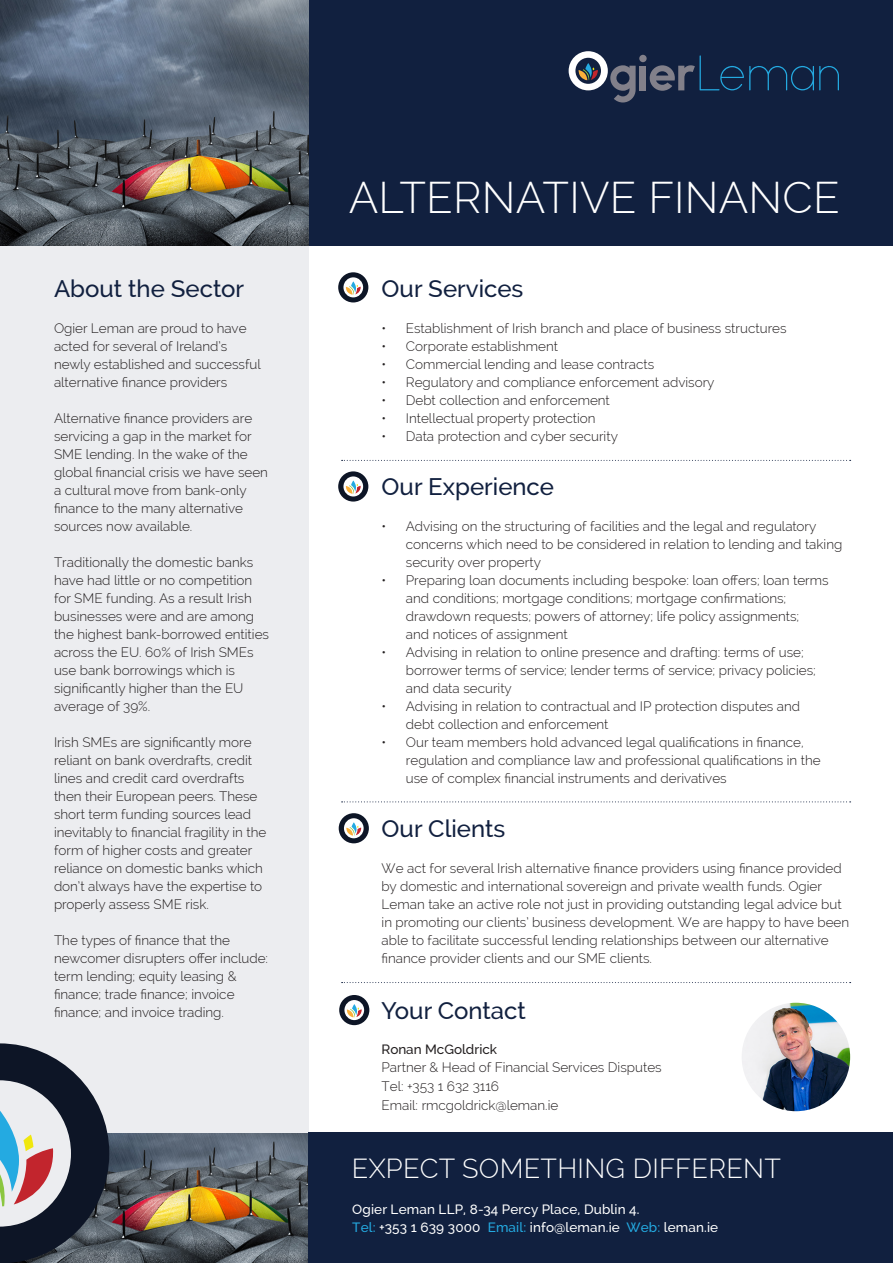
<style>
.page{position:relative;width:893px;height:1263px;background:#fff}
.page>*{position:absolute;margin:0;border:0;box-sizing:border-box;transform-origin:0 0}
.t1{font:300 43.5px "Raleway";letter-spacing:.005em;color:#fff}
.t2{font:300 27px "Raleway";letter-spacing:.01em;color:#fff}
.t3{font:500 24px "Raleway";color:#11203f}
.t4{font:300 13.5px/18px "Raleway";color:#231f20}
.t5{font:500 13.5px "Raleway";letter-spacing:.01em;color:#fff}
.t6{font:500 13.5px "Raleway";color:#231f20}
.s1{color:#24aae1}
</style>
<div class="page">
<img style="left:109px;top:1132px;width:199px;height:131px">
<div style="left:308px;top:0;width:585px;height:246px;background:#11203f"></div>
<div style="left:0;top:238px;width:308px;height:894px;background:#ecedf0"></div>
<img style="left:0;top:0;width:308px;height:246px">
<div style="left:308px;top:1132px;width:585px;height:131px;background:#11203f"></div>
<svg style="left:342px;top:460px;width:509px;height:1px"></svg>
<svg style="left:342px;top:801px;width:509px;height:1px"></svg>
<svg style="left:342px;top:982px;width:509px;height:1px"></svg>
<img style="left:742px;top:1003px;width:108px;height:108px;border-radius:54px">
<svg style="left:0;top:1043px;width:109px;height:220px"></svg>
<div style="left:640px;top:66px;width:6px;height:24px;background:#82808a"></div>
<div style="left:639px;top:55px;width:8px;height:7px;background:#82808a;border-radius:50%"></div>
<svg style="left:569px;top:51px;width:67px;height:51px"></svg>
<svg style="left:650px;top:55px;width:189px;height:36px"></svg>
<svg style="left:338px;top:272px;width:30px;height:30px"></svg>
<svg style="left:339px;top:813px;width:30px;height:30px"></svg>
<svg style="left:339px;top:995px;width:30px;height:30px"></svg>
<svg style="left:338px;top:471px;width:30px;height:31px"></svg>
<p class="t3" style="left:54px;top:274px;width:192px">About the Sector</p>
<p class="t4" style="left:54px;top:319px;width:208px">Ogier Leman are proud to have acted for several of Ireland’s newly established and successful alternative finance providers</p>
<p class="t4" style="left:54px;top:409px;width:216px">Alternative finance providers are servicing a gap in the market for<br>SME lending. In the wake of the global financial crisis we have seen a cultural move from bank-only finance to the many alternative sources now available.</p>
<p class="t4" style="left:54px;top:553px;width:217px">Traditionally the domestic banks have had little or no competition for SME funding. As a result Irish businesses were and are among the highest bank-borrowed entities across the EU. 60% of Irish SMEs use bank borrowings which is significantly higher than the EU average of 39%.</p>
<p class="t4" style="left:54px;top:733px;width:214px">Irish SMEs are significantly more reliant on bank overdrafts, credit lines and credit card overdrafts then their European peers. These short term funding sources lead inevitably to financial fragility in the form of higher costs and greater reliance on domestic banks which don’t always have the expertise to properly assess SME risk.</p>
<p class="t4" style="left:54px;top:931px;width:216px">The types of finance that the newcomer disrupters offer include: term lending; equity leasing &amp; finance; trade finance; invoice finance; and invoice trading.</p>
<p class="t1" style="left:349px;top:172px;width:493px">ALTERNATIVE FINANCE</p>
<p class="t3" style="left:382px;top:274px;width:143px">Our Services</p>
<p class="t4" style="left:382px;top:319px;width:406px">• Establishment of Irish branch and place of business structures</p>
<p class="t4" style="left:382px;top:337px;width:178px">• Corporate establishment</p>
<p class="t4" style="left:382px;top:355px;width:274px">• Commercial lending and lease contracts</p>
<p class="t4" style="left:382px;top:373px;width:334px">• Regulatory and compliance enforcement advisory</p>
<p class="t4" style="left:382px;top:391px;width:230px">• Debt collection and enforcement</p>
<p class="t4" style="left:382px;top:409px;width:215px">• Intellectual property protection</p>
<p class="t4" style="left:382px;top:427px;width:238px">• Data protection and cyber security</p>
<p class="t3" style="left:382px;top:472px;width:174px">Our Experience</p>
<p class="t4" style="left:406px;top:517px;width:438px;text-indent:-24px">• Advising on the structuring of facilities and the legal and regulatory concerns which need to be considered in relation to lending and taking security over property</p>
<p class="t4" style="left:382px;top:571px;width:449px">• Preparing loan documents including bespoke: loan offers; loan terms</p>
<p class="t4" style="left:406px;top:589px;width:395px">and conditions; mortgage conditions; mortgage confirmations; drawdown requests; powers of attorney; life policy assignments;</p>
<p class="t4" style="left:406px;top:625px;width:163px">and notices of assignment</p>
<p class="t4" style="left:382px;top:643px;width:424px">• Advising in relation to online presence and drafting: terms of use;</p>
<p class="t4" style="left:406px;top:661px;width:411px">borrower terms of service; lender terms of service; privacy policies; and data security</p>
<p class="t4" style="left:406px;top:697px;width:396px;text-indent:-24px">• Advising in relation to contractual and IP protection disputes and debt collection and enforcement</p>
<p class="t4" style="left:406px;top:733px;width:416px;text-indent:-24px">• Our team members hold advanced legal qualifications in finance, regulation and compliance law and professional qualifications in the use of complex financial instruments and derivatives</p>
<p class="t3" style="left:382px;top:814px;width:125px">Our Clients</p>
<p class="t4" style="left:382px;top:859px;width:469px">We act for several Irish alternative finance providers using finance provided by domestic and international sovereign and private wealth funds. Ogier Leman take an active role not just in providing outstanding legal advice but in promoting our clients’ business development. We are happy to have been able to facilitate successful lending relationships between our alternative finance provider clients and our SME clients.</p>
<p class="t3" style="left:382px;top:997px;width:146px">Your Contact</p>
<p class="t6" style="left:382px;top:1041px;width:117px">Ronan McGoldrick</p>
<p class="t4" style="left:382px;top:1058px;width:282px">Partner &amp; Head of Financial Services Disputes</p>
<p class="t4" style="left:382px;top:1077px;width:119px">Tel: +353 1 632 3116</p>
<p class="t4" style="left:382px;top:1096px;width:178px">Email: rmcgoldrick@leman.ie</p>
<p class="t2" style="left:352px;top:1152px;width:431px">EXPECT SOMETHING DIFFERENT</p>
<p class="t5" style="left:352px;top:1202px;width:289px">Ogier Leman LLP, 8-34 Percy Place, Dublin 4.</p>
<p class="t5" style="left:352px;top:1220px;width:367px"><span class="s1">Tel:</span> +353 1 639 3000 <span class="s1">Email:</span> info@leman.ie <span class="s1">Web:</span> leman.ie</p>
</div>
